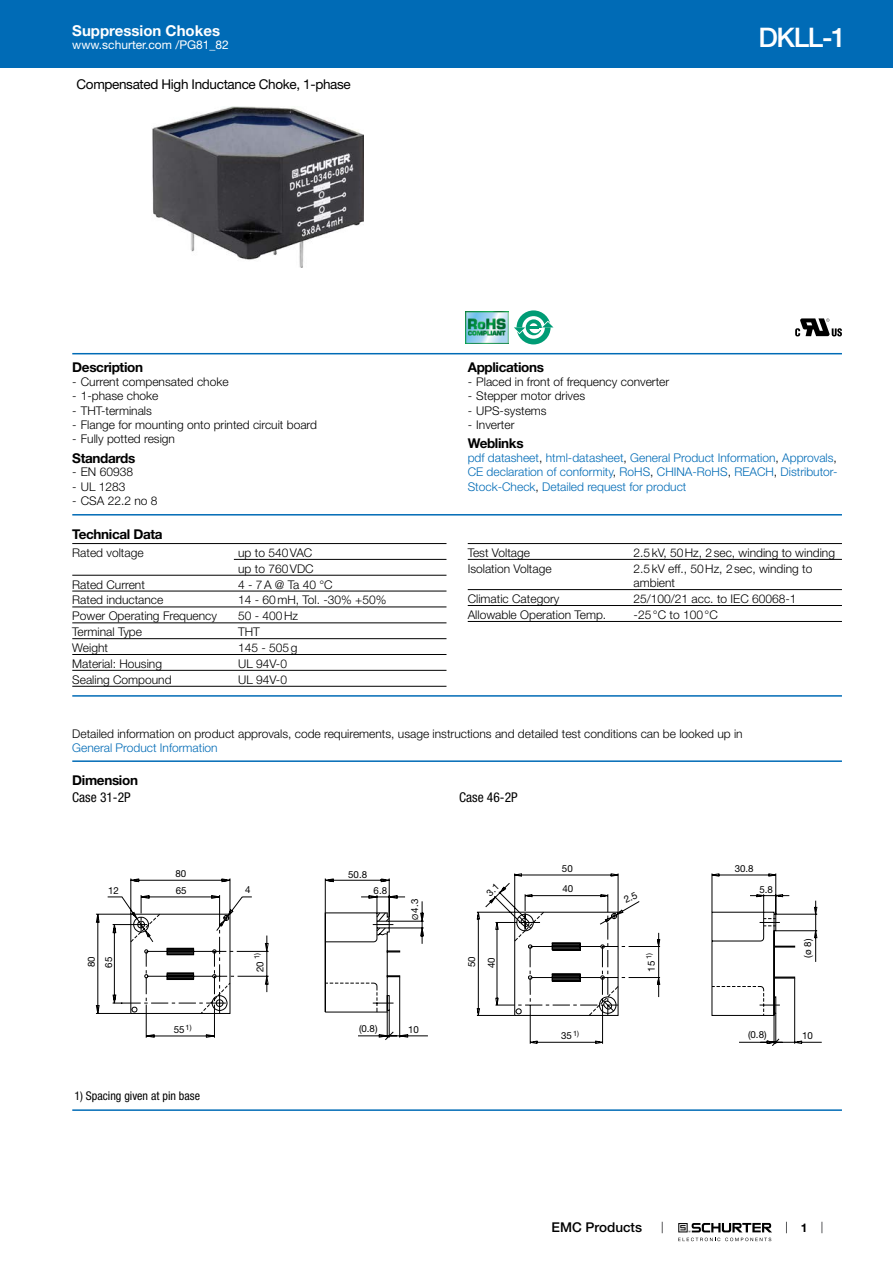
<style>
.page{position:relative;width:893px;height:1263px;background:#fff}
.page>*{position:absolute;margin:0;border:0;box-sizing:border-box;transform-origin:0 0}
.t1{font:500 27px "Helvetica Neue LT";color:#fff}
.t2{font:700 15px "Helvetica Neue LT";color:#fff}
.t3{font:700 13.5px "Helvetica Neue LT";letter-spacing:-.025em;color:#000}
.t4{font:13.5px "Helvetica Neue LT";letter-spacing:-.025em;color:#000}
.t5{font:condensed 13.5px "Helvetica Neue LT";color:#000}
.t6{font:500 13.5px "Helvetica Neue LT";color:#000}
.t7{font:300 12px/15.9px "Helvetica Neue LT";color:#000}
.t8{font:300 12px/14.4px "Helvetica Neue LT";color:#006bb6;text-align:justify}
.t9{font:12px "Helvetica Neue LT";color:#fff}
.t10{font:condensed 12px "Helvetica Neue LT";color:#000}
.t11{font:700 12px "Helvetica Neue LT";color:#000}
.t12{font:9.75px/17.2px "Helvetica Neue LT";color:#000}
.t13{font:7.35px "Helvetica Neue LT";color:#000}
.s1{color:#000}
.s2{font-size:8.1px}
</style>
<div class="page">
<svg style="left:678px;top:1223px;width:94px;height:18px"></svg>
<div style="left:0;top:0;width:893px;height:68px;background:#006bb6"></div>
<img style="left:152px;top:106px;width:211px;height:162px">
<img style="left:466px;top:312px;width:42px;height:31px">
<div style="left:517px;top:310px;width:34px;height:34px;background:#009c75;border-radius:50%"></div>
<svg style="left:522px;top:316px;width:23px;height:23px"></svg>
<svg style="left:526px;top:319px;width:16px;height:16px"></svg>
<svg style="left:514px;top:320px;width:40px;height:14px"></svg>
<svg style="left:795px;top:318px;width:47px;height:18px"></svg>
<hr style="left:72px;top:353px;width:770px;height:1px;background:#006bb6">
<hr style="left:72px;top:514px;width:770px;height:1px;background:#006bb6">
<hr style="left:72px;top:543px;width:374px;height:1px;background:#000">
<hr style="left:234px;top:559px;width:212px;height:1px;background:#000">
<hr style="left:72px;top:575px;width:374px;height:1px;background:#000">
<hr style="left:72px;top:591px;width:374px;height:1px;background:#000">
<hr style="left:72px;top:606px;width:374px;height:1px;background:#000">
<hr style="left:72px;top:622px;width:374px;height:1px;background:#000">
<hr style="left:72px;top:638px;width:374px;height:1px;background:#000">
<hr style="left:72px;top:654px;width:374px;height:1px;background:#000">
<hr style="left:72px;top:670px;width:374px;height:1px;background:#000">
<hr style="left:72px;top:686px;width:374px;height:1px;background:#000">
<hr style="left:468px;top:543px;width:374px;height:1px;background:#000">
<hr style="left:468px;top:559px;width:374px;height:1px;background:#000">
<hr style="left:468px;top:589px;width:374px;height:1px;background:#000">
<hr style="left:468px;top:605px;width:374px;height:1px;background:#000">
<hr style="left:468px;top:621px;width:374px;height:1px;background:#000">
<hr style="left:72px;top:695px;width:770px;height:2px;background:#006bb6">
<hr style="left:72px;top:760px;width:770px;height:2px;background:#006bb6">
<svg style="left:96px;top:878px;width:332px;height:162px"></svg>
<svg style="left:130px;top:912px;width:270px;height:102px"></svg>
<svg style="left:477px;top:873px;width:345px;height:173px"></svg>
<svg style="left:514px;top:911px;width:281px;height:105px"></svg>
<hr style="left:72px;top:1109px;width:770px;height:2px;background:#006bb6">
<svg style="left:623px;top:891px;width:15px;height:12px"></svg>
<svg style="left:486px;top:884px;width:13px;height:13px"></svg>
<p class="t2" style="left:72px;top:21px;width:149px">Suppression Chokes</p>
<p class="t9" style="left:72px;top:38px;width:158px">www.schurter.com /PG81_82</p>
<p class="t4" style="left:77px;top:76px;width:276px">Compensated High Inductance Choke, 1-phase</p>
<h1 class="t1" style="left:758px;top:21px;width:89px">DKLL-1</h1>
<p class="t3" style="left:72px;top:359px;width:72px">Description</p>
<p class="t7" style="left:72px;top:373px;width:158px">- Current compensated choke</p>
<p class="t7" style="left:72px;top:388px;width:88px">- 1-phase choke</p>
<p class="t7" style="left:72px;top:402px;width:81px">- THT-terminals</p>
<p class="t7" style="left:72px;top:416px;width:246px">- Flange for mounting onto printed circuit board</p>
<p class="t7" style="left:72px;top:431px;width:104px">- Fully potted resign</p>
<p class="t3" style="left:72px;top:449px;width:65px">Standards</p>
<p class="t7" style="left:72px;top:464px;width:62px">- EN 60938</p>
<p class="t7" style="left:72px;top:478px;width:55px">- UL 1283</p>
<p class="t7" style="left:72px;top:493px;width:87px">- CSA 22.2 no 8</p>
<p class="t3" style="left:72px;top:526px;width:92px">Technical Data</p>
<p class="t7" style="left:72px;top:544px;width:73px">Rated voltage</p>
<p class="t7" style="left:238px;top:544px;width:77px">up to 540VAC up to 760VDC</p>
<p class="t7" style="left:72px;top:576px;width:74px">Rated Current</p>
<p class="t7" style="left:238px;top:576px;width:96px">4 - 7A @ Ta 40 °C</p>
<p class="t7" style="left:72px;top:592px;width:93px">Rated inductance</p>
<p class="t7" style="left:238px;top:592px;width:150px">14 - 60mH, Tol. -30% +50%</p>
<p class="t7" style="left:72px;top:608px;width:146px">Power Operating Frequency</p>
<p class="t7" style="left:238px;top:608px;width:61px">50 - 400Hz</p>
<p class="t7" style="left:72px;top:624px;width:71px">Terminal Type</p>
<p class="t7" style="left:238px;top:624px;width:23px">THT</p>
<p class="t7" style="left:72px;top:639px;width:37px">Weight</p>
<p class="t7" style="left:238px;top:639px;width:61px">145 - 505g</p>
<p class="t7" style="left:72px;top:655px;width:91px">Material: Housing</p>
<p class="t7" style="left:238px;top:655px;width:50px">UL 94V-0</p>
<p class="t7" style="left:72px;top:671px;width:101px">Sealing Compound</p>
<p class="t7" style="left:238px;top:671px;width:50px">UL 94V-0</p>
<p class="t3" style="left:468px;top:359px;width:78px">Applications</p>
<p class="t7" style="left:468px;top:373px;width:203px">- Placed in front of frequency converter</p>
<p class="t7" style="left:468px;top:388px;width:119px">- Stepper motor drives</p>
<p class="t7" style="left:468px;top:402px;width:80px">- UPS-systems</p>
<p class="t7" style="left:468px;top:417px;width:48px">- Inverter</p>
<p class="t3" style="left:468px;top:435px;width:57px">Weblinks</p>
<p class="t8" style="left:468px;top:450px;width:371px">pdf datasheet<span class="s1">,</span> html-datasheet<span class="s1">,</span> General Product Information<span class="s1">,</span> Approvals<span class="s1">, </span>CE declaration of conformity<span class="s1">,</span> RoHS<span class="s1">,</span> CHINA-RoHS<span class="s1">,</span> REACH<span class="s1">,</span> Distributor-Stock-Check<span class="s1">,</span> Detailed request for product</p>
<p class="t7" style="left:468px;top:544px;width:64px">Test Voltage</p>
<p class="t7" style="left:634px;top:544px;width:203px">2.5kV, 50Hz, 2sec, winding to winding</p>
<p class="t7" style="left:468px;top:560px;width:85px">Isolation Voltage</p>
<p class="t7" style="left:634px;top:561px;width:180px;line-height:14.4px">2.5kV eff., 50Hz, 2sec, winding to ambient</p>
<p class="t7" style="left:468px;top:590px;width:93px">Climatic Category</p>
<p class="t7" style="left:634px;top:590px;width:164px">25/100/21 acc. to IEC 60068-1</p>
<p class="t7" style="left:468px;top:606px;width:140px">Allowable Operation Temp.</p>
<p class="t7" style="left:634px;top:606px;width:86px">-25°C to 100°C</p>
<p class="t7" style="left:72px;top:725px;width:672px">Detailed information on product approvals, code requirements, usage instructions and detailed test conditions can be looked up in</p>
<p class="t8" style="left:72px;top:740px;width:147px">General Product Information</p>
<p class="t3" style="left:72px;top:772px;width:67px">Dimension</p>
<p class="t5" style="left:72px;top:790px;width:60px">Case 31-2P</p>
<p class="t5" style="left:459px;top:790px;width:60px">Case 46-2P</p>
<p class="t12" style="left:175px;top:864px;width:13px">80<br>65</p>
<p class="t12" style="left:348px;top:865px;width:20px">50.8</p>
<p class="t12" style="left:108px;top:881px;width:12px">12</p>
<p class="t12" style="left:245px;top:881px;width:7px">4</p>
<p class="t12" style="left:374px;top:881px;width:15px">6.8</p>
<p class="t12" style="left:83px;top:967px;width:13px;rotate:-90deg">80<br>65</p>
<p class="t13" style="left:252px;top:959px;width:8px;rotate:-90deg">1)</p>
<p class="t12" style="left:251px;top:972px;width:12px;rotate:-90deg">20</p>
<p class="t12" style="left:406px;top:920px;width:23px;rotate:-90deg"><span class="s2">Ø</span> 4.3</p>
<p class="t13" style="left:186px;top:1022px;width:7px">1)</p>
<p class="t12" style="left:174px;top:1021px;width:12px">55</p>
<p class="t12" style="left:359px;top:1020px;width:20px">(0.8)</p>
<p class="t12" style="left:408px;top:1021px;width:12px">10</p>
<p class="t10" style="left:74px;top:1088px;width:127px">1) Spacing given at pin base</p>
<p class="t12" style="left:462px;top:968px;width:13px;line-height:19.6px;rotate:-90deg">50<br>40</p>
<p class="t12" style="left:562px;top:859px;width:13px;line-height:19.6px">50<br>40</p>
<p class="t12" style="left:735px;top:860px;width:20px">30.8</p>
<p class="t12" style="left:759px;top:880px;width:15px">5.8</p>
<p class="t13" style="left:645px;top:959px;width:8px;rotate:-90deg">1)</p>
<p class="t12" style="left:643px;top:972px;width:12px;rotate:-90deg">15</p>
<p class="t12" style="left:799px;top:958px;width:20px;rotate:-90deg">(ø 8)</p>
<p class="t13" style="left:573px;top:1028px;width:7px">1)</p>
<p class="t12" style="left:561px;top:1027px;width:12px">35</p>
<p class="t12" style="left:748px;top:1026px;width:20px">(0.8)</p>
<p class="t12" style="left:802px;top:1026px;width:12px">10</p>
<p class="t6" style="left:552px;top:1219px;width:92px">EMC Products</p>
<p class="t11" style="left:801px;top:1220px;width:8px">1</p>
</div>
